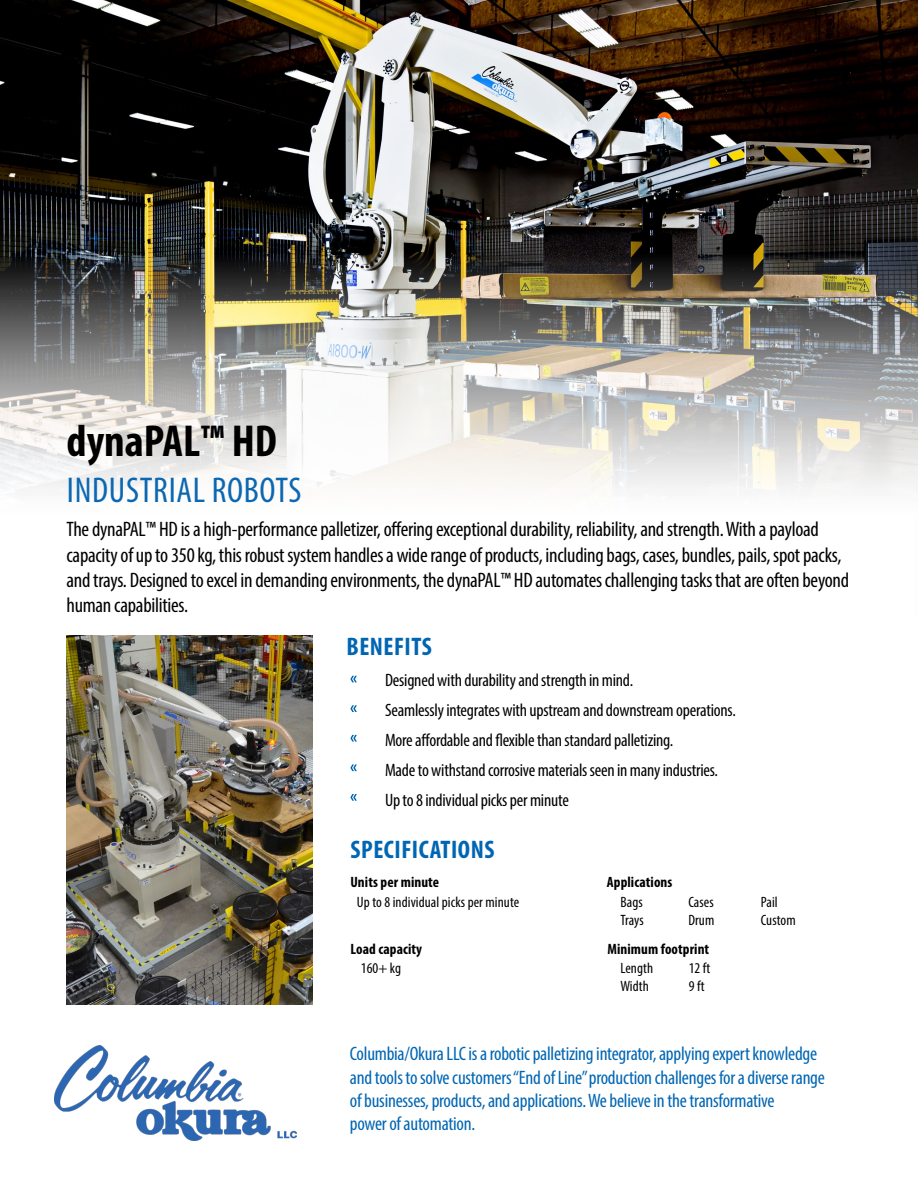
<style>
.page{position:relative;width:918px;height:1188px;background:#fff}
.page>*{position:absolute;margin:0;border:0;box-sizing:border-box;transform-origin:0 0}
.t1{font:700 condensed 45px "Myriad Pro";color:#000}
.t2{font:condensed 36px "Myriad Pro";letter-spacing:.02em;color:#0b67b2}
.t3{font:700 condensed 25.5px "Myriad Pro";letter-spacing:.02em;color:#0066b3}
.t4{font:condensed 21px/25.2px "Myriad Pro";letter-spacing:-.01em;color:#000}
.t5{font:condensed 19.5px/23.4px "Myriad Pro";letter-spacing:-.01em;color:#0066b3}
.t6{font:condensed 18px/30px "Myriad Pro";letter-spacing:-.01em;color:#000}
.t7{font:condensed 15px/18px "Myriad Pro";letter-spacing:.005em;color:#000}
.t8{font:700 condensed 15px "Myriad Pro";letter-spacing:.005em;color:#000}
</style>
<div class="page">
<img style="left:0;top:0;width:918px;height:253px">
<img style="left:0;top:253px;width:918px;height:793px">
<img style="left:54px;top:1046px;width:243px;height:95px">
<img style="left:66px;top:636px;width:247px;height:368px">
<svg style="left:350px;top:676px;width:7px;height:6px"></svg>
<svg style="left:350px;top:705px;width:7px;height:7px"></svg>
<svg style="left:350px;top:735px;width:7px;height:7px"></svg>
<svg style="left:350px;top:764px;width:7px;height:7px"></svg>
<svg style="left:350px;top:794px;width:7px;height:7px"></svg>
<h1 class="t1" style="left:66px;top:413px;width:212px">dynaPAL™ HD</h1>
<h2 class="t2" style="left:67px;top:469px;width:236px">INDUSTRIAL ROBOTS</h2>
<p class="t4" style="left:66px;top:517px;width:784px">The dynaPAL™ HD is a high-performance palletizer, offering exceptional durability, reliability, and strength. With a payload capacity of up to 350 kg, this robust system handles a wide range of products, including bags, cases, bundles, pails, spot packs, and trays. Designed to excel in demanding environments, the dynaPAL™ HD automates challenging tasks that are often beyond human capabilities.</p>
<p class="t3" style="left:347px;top:631px;width:87px">BENEFITS</p>
<p class="t6" style="left:385px;top:665px;width:352px">Designed with durability and strength in mind.<br>Seamlessly integrates with upstream and downstream operations.<br>More affordable and flexible than standard palletizing.<br>Made to withstand corrosive materials seen in many industries.<br>Up to 8 individual picks per minute</p>
<p class="t3" style="left:351px;top:834px;width:145px">SPECIFICATIONS</p>
<p class="t8" style="left:350px;top:873px;width:90px">Units per minute</p>
<p class="t7" style="left:357px;top:893px;width:164px">Up to 8 individual picks per minute</p>
<p class="t8" style="left:607px;top:873px;width:67px">Applications</p>
<p class="t7" style="left:620px;top:893px;width:25px">Bags<br>Trays</p>
<p class="t7" style="left:688px;top:893px;width:27px">Cases<br>Drum</p>
<p class="t8" style="left:607px;top:939px;width:103px">Minimum footprint</p>
<p class="t7" style="left:620px;top:959px;width:34px">Length<br>Width</p>
<p class="t7" style="left:689px;top:959px;width:23px">12 ft<br>9 ft</p>
<p class="t8" style="left:350px;top:939px;width:73px">Load capacity</p>
<p class="t7" style="left:361px;top:959px;width:42px">160+ kg</p>
<p class="t7" style="left:761px;top:893px;width:36px">Pail<br>Custom</p>
<p class="t5" style="left:350px;top:1042px;width:477px">Columbia/Okura LLC is a robotic palletizing integrator, applying expert knowledge and tools to solve customers “End of Line” production challenges for a diverse range of businesses, products, and applications. We believe in the transformative<br>power of automation.</p>
</div>
